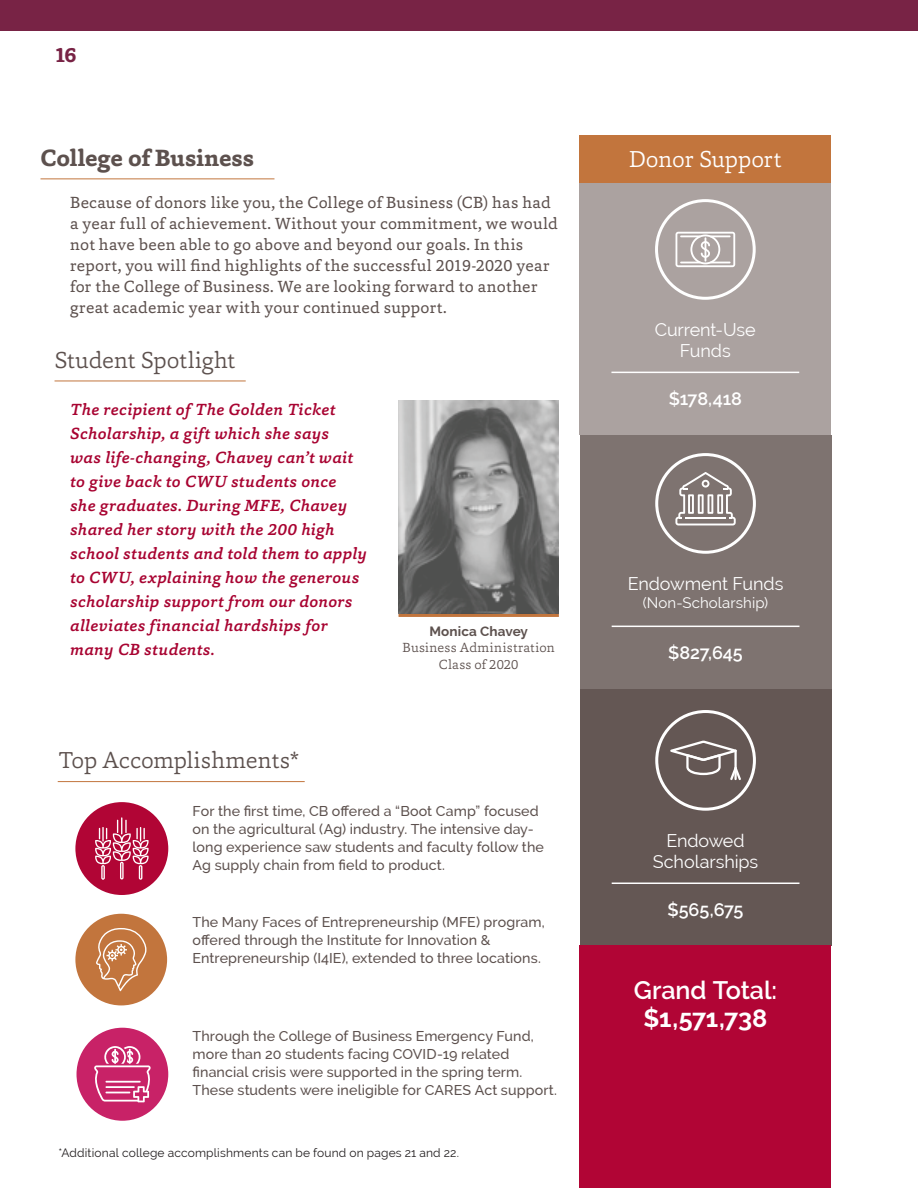
<style>
.page{position:relative;width:918px;height:1188px;background:#782345}
.page>*{position:absolute;margin:0;border:0;box-sizing:border-box;transform-origin:0 0}
.t1{font:600 25.2px "Raleway";letter-spacing:-.005em;color:#fff}
.t2{font:700 25.2px "Raleway";letter-spacing:-.01em;color:#fff}
.t3{font:700 24px "Capita";letter-spacing:-.005em;color:#5d514e}
.t4{font:300 23.55px "Capita";letter-spacing:-.005em;color:#5d514e}
.t5{font:300 23.55px "Capita";letter-spacing:-.01em;color:#fff}
.t6{font:700 21px "Capita";color:#782345}
.t7{font:18px/21.6px "Raleway";letter-spacing:-.005em;color:#fff;text-align:center}
.t8{font:600 18px "Raleway";letter-spacing:-.01em;color:#fff}
.t9{font:italic 500 16.5px/24px "Capita";letter-spacing:.02em;color:#a80331}
.t10{font:16.5px/21px "Capita";letter-spacing:.01em;color:#5d514e}
.t11{font:15px "Raleway";letter-spacing:.005em;color:#fff}
.t12{font:500 14.25px/18px "Raleway";letter-spacing:.005em;color:#5d514e}
.t13{font:300 13.5px/16.5px "Capita";letter-spacing:.01em;color:#5d514e;text-align:center}
.t14{font:700 13.5px "Raleway";letter-spacing:.01em;color:#5d514e}
.t15{font:12px "Raleway";letter-spacing:.015em;color:#231f20}
</style>
<div class="page">
<div style="left:0;top:32px;width:918px;height:1156px;background:#fff"></div>
<div style="left:579px;top:183px;width:252px;height:252px;background:#aba2a0"></div>
<div style="left:580px;top:435px;width:251px;height:254px;background:#7e7370"></div>
<div style="left:580px;top:689px;width:251px;height:257px;background:#645754"></div>
<hr style="left:40px;top:178px;width:234px;height:1px;background:#c2753d">
<hr style="left:55px;top:381px;width:191px;height:1px;background:#c2753d">
<hr style="left:399px;top:614px;width:160px;height:3px;background:#c2753d">
<img style="left:399px;top:401px;width:160px;height:213px">
<hr style="left:58px;top:781px;width:247px;height:1px;background:#c2753d">
<div style="left:579px;top:135px;width:252px;height:48px;background:#c2753d"></div>
<div style="left:655px;top:199px;width:101px;height:101px;border:3px solid #fff;border-radius:50%"></div>
<svg style="left:676px;top:232px;width:59px;height:35px"></svg>
<hr style="left:611px;top:372px;width:188px;height:1px;background:#fff">
<div style="left:655px;top:453px;width:101px;height:101px;border:3px solid #fff;border-radius:50%"></div>
<svg style="left:675px;top:472px;width:61px;height:53px"></svg>
<hr style="left:612px;top:626px;width:187px;height:1px;background:#fff">
<div style="left:655px;top:710px;width:101px;height:101px;border:3px solid #fff;border-radius:50%"></div>
<svg style="left:670px;top:741px;width:71px;height:39px"></svg>
<hr style="left:612px;top:883px;width:188px;height:1px;background:#fff">
<div style="left:580px;top:946px;width:251px;height:242px;background:#b10535"></div>
<div style="left:77px;top:1028px;width:91px;height:93px;background:#c82267;border-radius:50%"></div>
<svg style="left:94px;top:1046px;width:57px;height:56px"></svg>
<div style="left:75px;top:914px;width:92px;height:91px;background:#c2753d;border-radius:50%"></div>
<svg style="left:96px;top:928px;width:51px;height:63px"></svg>
<div style="left:75px;top:802px;width:93px;height:93px;background:#b10535;border-radius:50%"></div>
<hr style="left:139px;top:865px;width:3px;height:15px;background:#fff;border-radius:2px">
<svg style="left:95px;top:817px;width:54px;height:61px"></svg>
<h3 class="t6" style="left:54px;top:41px;width:24px">16</h3>
<h2 class="t3" style="left:40px;top:142px;width:215px">College of Business</h2>
<p class="t10" style="left:70px;top:192px;width:489px">Because of donors like you, the College of Business (CB) has had a year full of achievement. Without your commitment, we would not have been able to go above and beyond our goals. In this report, you will find highlights of the successful 2019-2020 year for the College of Business. We are looking forward to another great academic year with your continued support.</p>
<h3 class="t4" style="left:54px;top:344px;width:182px">Student Spotlight</h3>
<p class="t9" style="left:70px;top:397px;width:298px">The recipient of The Golden Ticket Scholarship, a gift which she says<br>was life-changing, Chavey can’t wait to give back to CWU students once<br>she graduates. During MFE, Chavey shared her story with the 200 high school students and told them to apply to CWU, explaining how the generous scholarship support from our donors alleviates financial hardships for many CB students.</p>
<p class="t14" style="left:429px;top:623px;width:100px">Monica Chavey</p>
<p class="t13" style="left:403px;top:639px;width:154px">Business Administration<br>Class of 2020</p>
<h3 class="t4" style="left:58px;top:744px;width:242px">Top Accomplishments*</h3>
<p class="t12" style="left:193px;top:801px;width:353px">For the first time, CB offered a “Boot Camp” focused on the agricultural (Ag) industry. The intensive day&shy;long experience saw students and faculty follow the Ag supply chain from field to product.</p>
<p class="t12" style="left:193px;top:913px;width:354px">The Many Faces of Entrepreneurship (MFE) program, offered through the Institute for Innovation &amp;<br>Entrepreneurship (I4IE), extended to three locations.</p>
<p class="t12" style="left:193px;top:1027px;width:366px">Through the College of Business Emergency Fund, more than 20 students facing COVID-19 related financial crisis were supported in the spring term.<br>These students were ineligible for CARES Act support.</p>
<p class="t15" style="left:58px;top:1146px;width:402px">*Additional college accomplishments can be found on pages 21 and 22.</p>
<h3 class="t5" style="left:629px;top:144px;width:154px">Donor Support</h3>
<p class="t7" style="left:655px;top:319px;width:103px">Current-Use<br>Funds</p>
<p class="t8" style="left:669px;top:389px;width:74px">$178,418</p>
<p class="t7" style="left:628px;top:573px;width:157px">Endowment Funds</p>
<p class="t11" style="left:643px;top:594px;width:127px">(Non-Scholarship)</p>
<p class="t8" style="left:668px;top:643px;width:76px">$827,645</p>
<p class="t7" style="left:653px;top:830px;width:107px">Endowed<br>Scholarships</p>
<p class="t8" style="left:668px;top:900px;width:77px">$565,675</p>
<h1 class="t1" style="left:634px;top:976px;width:145px">Grand Total:</h1>
<h1 class="t2" style="left:644px;top:1004px;width:125px">$1,571,738</h1>
</div>
